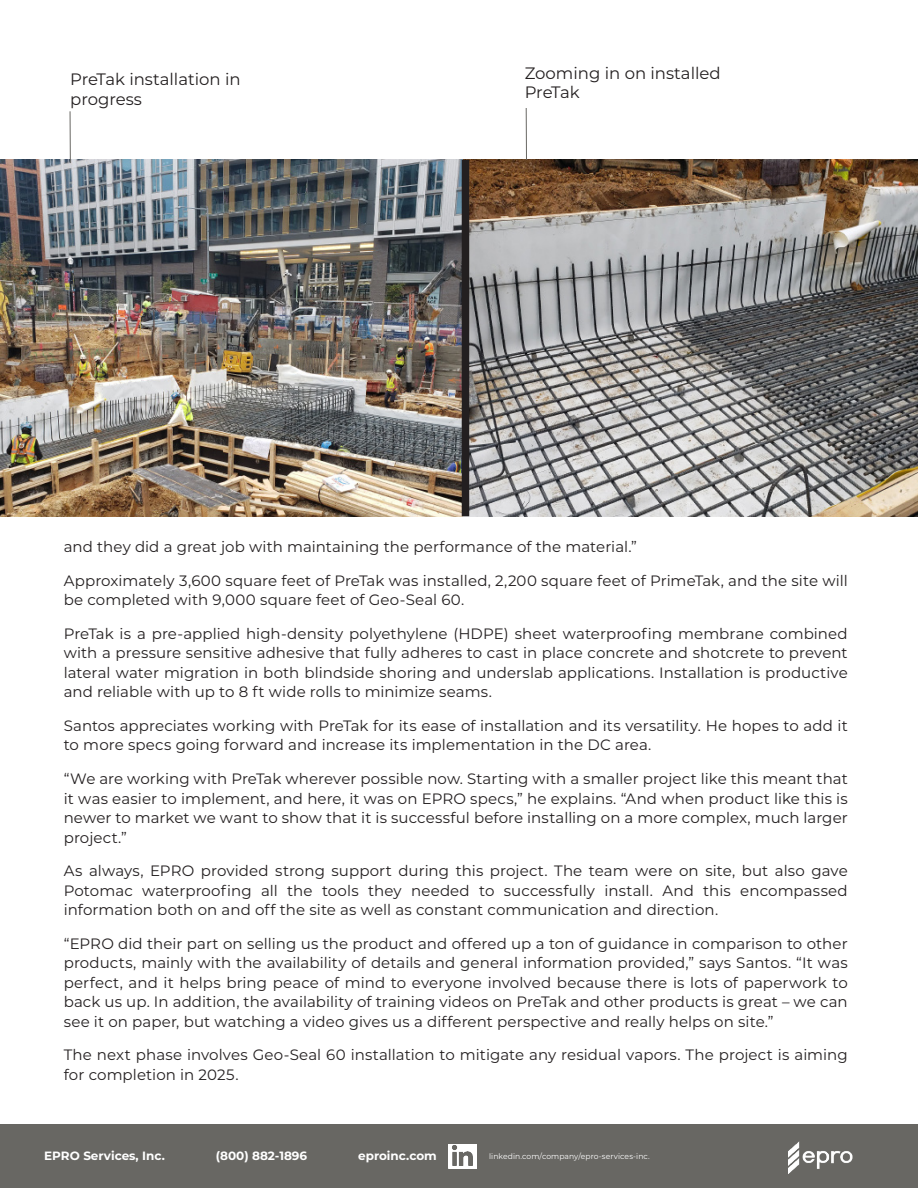
<style>
.page{position:relative;width:918px;height:1188px;background:#fff}
.page>*{position:absolute;margin:0;border:0;box-sizing:border-box;transform-origin:0 0}
.t1{font:16.5px/19.8px "Montserrat";color:#231f20}
.t2{font:15px/19.5px "Montserrat";letter-spacing:.005em;color:#231f20;text-align:justify}
.t3{font:700 12px "Montserrat";color:#fff}
.t4{font:7.8px "Montserrat";letter-spacing:.01em;color:#fff}
</style>
<div class="page">
<div style="left:0;top:1125px;width:918px;height:63px;background:#686763"></div>
<img style="left:789px;top:1141px;width:64px;height:33px">
<img style="left:448px;top:1144px;width:28px;height:24px">
<img style="left:0;top:160px;width:463px;height:357px">
<img style="left:463px;top:160px;width:455px;height:357px">
<hr style="left:70px;top:111px;width:1px;height:52px;background:#686763">
<hr style="left:526px;top:108px;width:1px;height:52px;background:#686763">
<div style="left:462px;top:160px;width:7px;height:356px;background:#231f20"></div>
<p class="t1" style="left:70px;top:69px;width:172px">PreTak installation in progress</p>
<p class="t1" style="left:525px;top:62px;width:197px">Zooming in on installed<br>PreTak</p>
<p class="t2" style="left:64px;top:537px;width:575px">and they did a great job with maintaining the performance of the material.”</p>
<p class="t2" style="left:64px;top:570px;width:786px">Approximately 3,600 square feet of PreTak was installed, 2,200 square feet of PrimeTak, and the site will be completed with 9,000 square feet of Geo-Seal 60.</p>
<p class="t2" style="left:64px;top:623px;width:786px">PreTak is a pre-applied high-density polyethylene (HDPE) sheet waterproofing membrane combined with a pressure sensitive adhesive that fully adheres to cast in place concrete and shotcrete to prevent lateral water migration in both blindside shoring and underslab applications. Installation is productive and reliable with up to 8 ft wide rolls to minimize seams.</p>
<p class="t2" style="left:64px;top:715px;width:786px">Santos appreciates working with PreTak for its ease of installation and its versatility. He hopes to add it to more specs going forward and increase its implementation in the DC area.</p>
<p class="t2" style="left:64px;top:768px;width:786px">“We are working with PreTak wherever possible now. Starting with a smaller project like this meant that it was easier to implement, and here, it was on EPRO specs,” he explains. “And when product like this is newer to market we want to show that it is successful before installing on a more complex, much larger project.”</p>
<p class="t2" style="left:64px;top:860px;width:786px">As always, EPRO provided strong support during this project. The team were on site, but also gave Potomac waterproofing all the tools they needed to successfully install. And this encompassed information both on and off the site as well as constant communication and direction.</p>
<p class="t2" style="left:64px;top:933px;width:786px">“EPRO did their part on selling us the product and offered up a ton of guidance in comparison to other products, mainly with the availability of details and general information provided,” says Santos. “It was perfect, and it helps bring peace of mind to everyone involved because there is lots of paperwork to back us up. In addition, the availability of training videos on PreTak and other products is great – we can see it on paper, but watching a video gives us a different perspective and really helps on site.”</p>
<p class="t2" style="left:64px;top:1045px;width:786px">The next phase involves Geo-Seal 60 installation to mitigate any residual vapors. The project is aiming for completion in 2025.</p>
<p class="t3" style="left:44px;top:1147px;width:122px">EPRO Services, Inc.</p>
<p class="t3" style="left:216px;top:1147px;width:93px">(800) 882-1896</p>
<p class="t3" style="left:358px;top:1147px;width:80px">eproinc.com</p>
<p class="t4" style="left:489px;top:1151px;width:162px">linkedin.com/company/epro-services-inc.</p>
</div>
